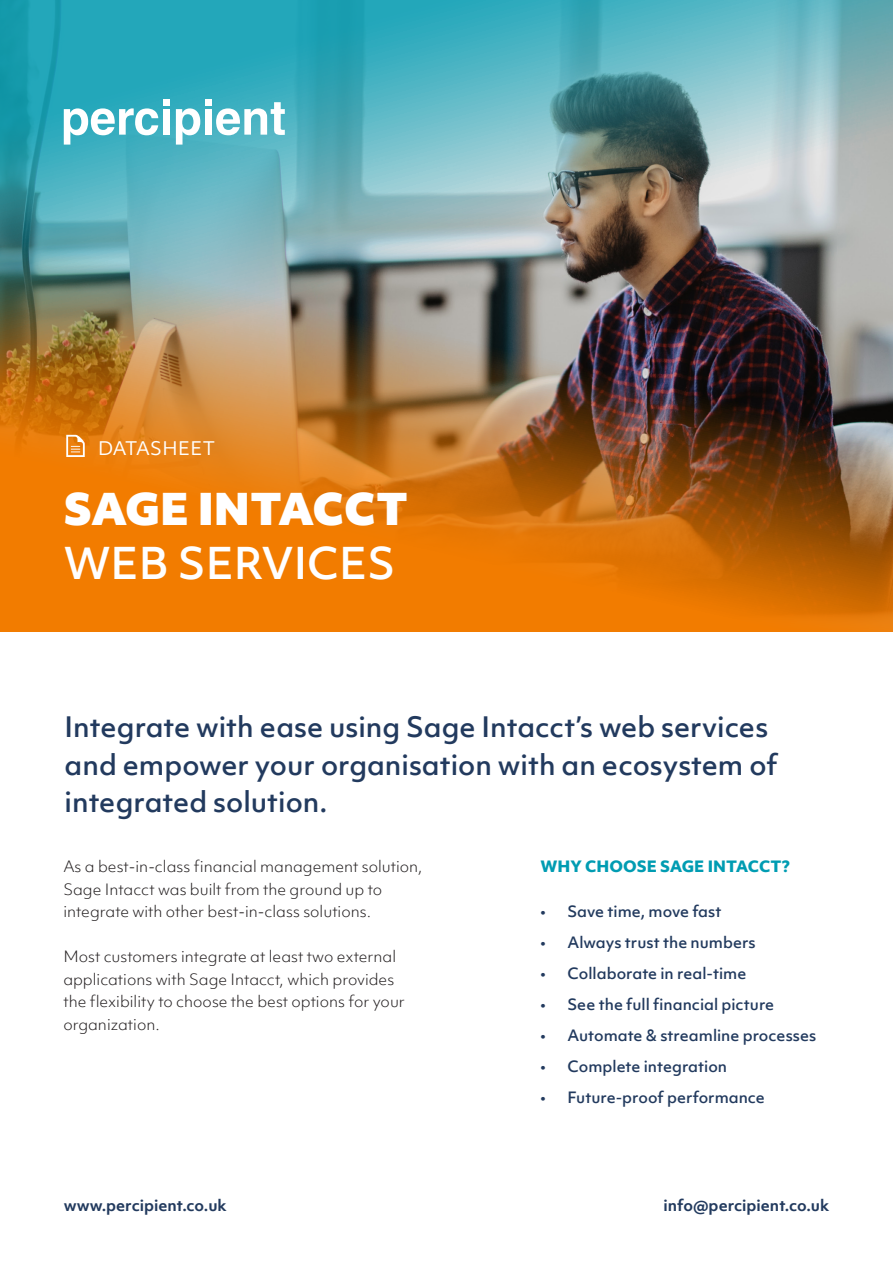
<style>
.page{position:relative;width:893px;height:1263px;background:#fff}
.page>*{position:absolute;margin:0;border:0;box-sizing:border-box;transform-origin:0 0}
.Percipient_Titles{font:900 42px "Objektiv Mk 1";color:#fff}
.Percipient_Titles-2{font:500 42px "Objektiv Mk 1";color:#fff}
.Percipient_Lead_Paragraph{font:500 27px/37.5px "Objektiv Mk 1";color:#223a5e}
.t1{font:18px "Objektiv Mk 1";letter-spacing:.015em;color:#fff}
.Percipient_Body_Copy{font:300 15px/22.5px "Objektiv Mk 1";color:#231f20}
.t2{font:500 15px "Objektiv Mk 1";color:#223a5e}
.t3{font:700 15px "Objektiv Mk 1";color:#223a5e}
.Percipient_Body_Copy-2{font:800 15px "Objektiv Mk 1";color:#009cb2}
</style>
<div class="page">
<svg style="left:0;top:428px;width:893px;height:203px;background:#d2710d"></svg>
<img style="left:0;top:0;width:893px;height:428px">
<div style="left:205px;top:100px;width:7px;height:6px;background:#fff"></div>
<div style="left:163px;top:100px;width:7px;height:6px;background:#fff"></div>
<svg style="left:64px;top:108px;width:94px;height:37px"></svg>
<div style="left:163px;top:109px;width:7px;height:26px;background:#fff"></div>
<svg style="left:176px;top:108px;width:24px;height:37px"></svg>
<div style="left:205px;top:109px;width:7px;height:26px;background:#fff"></div>
<svg style="left:216px;top:102px;width:69px;height:33px"></svg>
<svg style="left:66px;top:435px;width:19px;height:22px"></svg>
<p class="t1" style="left:98px;top:435px;width:118px">DATASHEET</p>
<p class="Percipient_Titles" style="left:64px;top:478px;width:346px">SAGE INTACCT</p>
<p class="Percipient_Titles-2" style="left:64px;top:533px;width:333px">WEB SERVICES</p>
<p class="Percipient_Lead_Paragraph" style="left:65px;top:708px;width:714px">Integrate with ease using Sage Intacct’s web services and empower your organisation with an ecosystem of integrated solution.</p>
<p class="Percipient_Body_Copy" style="left:63px;top:855px;width:361px">As a best-in-class financial management solution,<br>Sage Intacct was built from the ground up to integrate with other best-in-class solutions.</p>
<p class="Percipient_Body_Copy" style="left:63px;top:945px;width:343px">Most customers integrate at least two external applications with Sage Intacct, which provides the flexibility to choose the best options for your organization.</p>
<p class="Percipient_Body_Copy-2" style="left:540px;top:856px;width:251px">WHY CHOOSE SAGE INTACCT?</p>
<p class="t2" style="left:540px;top:901px;width:182px">• Save time, move fast</p>
<p class="t2" style="left:540px;top:932px;width:217px">• Always trust the numbers</p>
<p class="t2" style="left:540px;top:963px;width:207px">• Collaborate in real-time</p>
<p class="t2" style="left:540px;top:994px;width:235px">• See the full financial picture</p>
<p class="t2" style="left:540px;top:1025px;width:277px">• Automate &amp; streamline processes</p>
<p class="t2" style="left:540px;top:1056px;width:188px">• Complete integration</p>
<p class="t2" style="left:540px;top:1087px;width:226px">• Future-proof performance</p>
<p class="t3" style="left:64px;top:1195px;width:164px">www.percipient.co.uk</p>
<p class="t3" style="left:664px;top:1195px;width:167px">info@percipient.co.uk</p>
</div>
